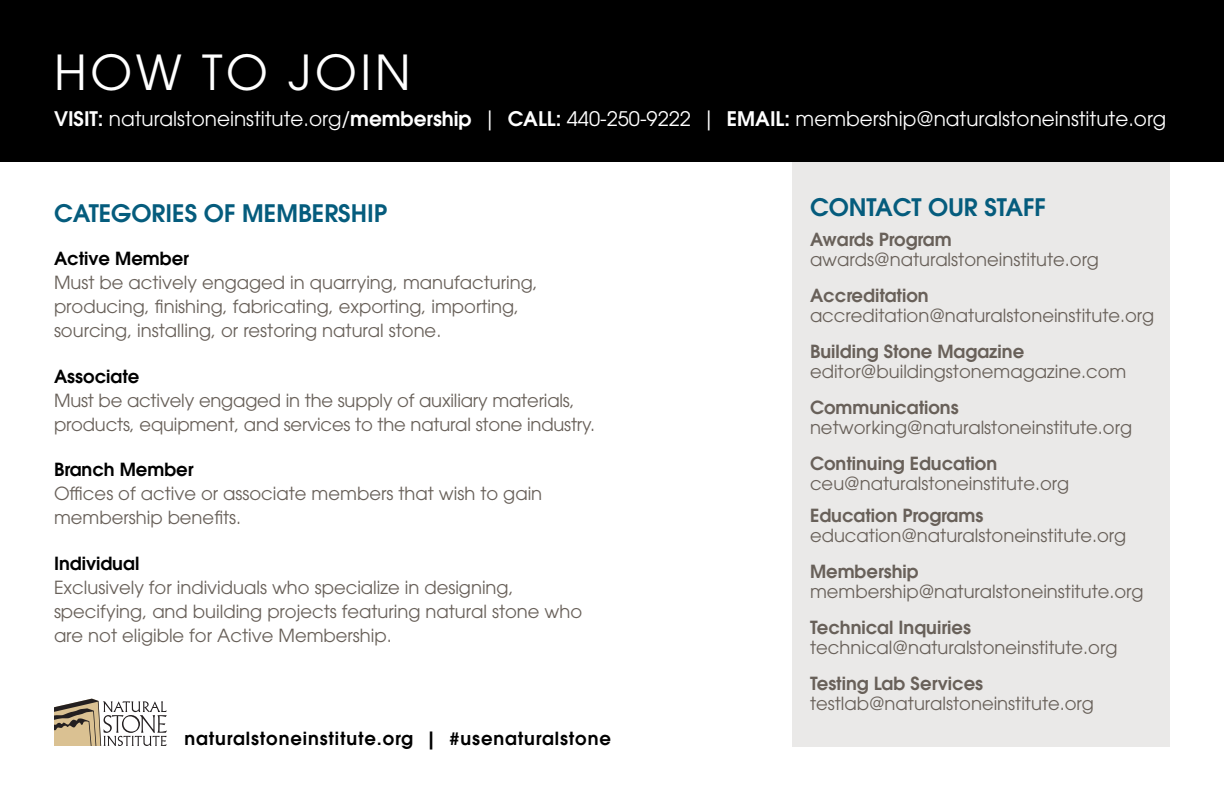
<style>
.page{position:relative;width:1224px;height:792px;background:#fff}
.page>*{position:absolute;margin:0;border:0;box-sizing:border-box;transform-origin:0 0}
.t1{font:48px "ITC Avant Garde Std";letter-spacing:.075em;color:#fff}
.t2{font:600 24px "ITC Avant Garde Std";color:#055c7d}
.t3{font:20px "ITC Avant Garde Std";color:#fff}
.t4{font:18px/24px "ITC Avant Garde Std";color:#686059}
.t5{font:600 18px "ITC Avant Garde Std";color:#686059}
.t6{font:600 18px "ITC Avant Garde Std";color:#000}
.t7{font:600 18px "ITC Avant Garde Std";letter-spacing:.05em;color:#000}
.s1{font-weight:600}
</style>
<div class="page">
<div style="left:792px;top:162px;width:378px;height:585px;background:#eae9e8"></div>
<svg style="left:54px;top:699px;width:113px;height:47px"></svg>
<div style="left:0;top:0;width:1224px;height:162px;background:#000"></div>
<h1 class="t1" style="left:54px;top:42px;width:358px">HOW TO JOIN</h1>
<p class="t3" style="left:54px;top:106px;width:1114px"><span class="s1">VISIT:</span> naturalstoneinstitute.org/<span class="s1">membership</span> | <span class="s1">CALL:</span> 440-250-9222 | <span class="s1">EMAIL:</span> membership@naturalstoneinstitute.org</p>
<h2 class="t2" style="left:54px;top:197px;width:335px">CATEGORIES OF MEMBERSHIP</h2>
<p class="t6" style="left:54px;top:247px;width:136px">Active Member</p>
<p class="t4" style="left:54px;top:270px;width:485px">Must be actively engaged in quarrying, manufacturing, producing, finishing, fabricating, exporting, importing, sourcing, installing, or restoring natural stone.</p>
<p class="t6" style="left:54px;top:364px;width:87px">Associate</p>
<p class="t4" style="left:54px;top:388px;width:543px">Must be actively engaged in the supply of auxiliary materials, products, equipment, and services to the natural stone industry.</p>
<p class="t6" style="left:54px;top:458px;width:141px">Branch Member</p>
<p class="t4" style="left:54px;top:481px;width:490px">Offices of active or associate members that wish to gain membership benefits.</p>
<p class="t6" style="left:54px;top:551px;width:87px">Individual</p>
<p class="t4" style="left:54px;top:575px;width:530px">Exclusively for individuals who specialize in designing, specifying, and building projects featuring natural stone who are not eligible for Active Membership.</p>
<p class="t7" style="left:184px;top:727px;width:428px">naturalstoneinstitute.org | #usenaturalstone</p>
<h2 class="t2" style="left:810px;top:192px;width:238px">CONTACT OUR STAFF</h2>
<p class="t5" style="left:810px;top:228px;width:143px">Awards Program</p>
<p class="t4" style="left:810px;top:248px;width:291px">awards@naturalstoneinstitute.org</p>
<p class="t5" style="left:810px;top:284px;width:120px">Accreditation</p>
<p class="t4" style="left:810px;top:304px;width:346px">accreditation@naturalstoneinstitute.org</p>
<p class="t5" style="left:810px;top:340px;width:216px">Building Stone Magazine</p>
<p class="t4" style="left:810px;top:360px;width:318px">editor@buildingstonemagazine.com</p>
<p class="t5" style="left:810px;top:396px;width:150px">Communications</p>
<p class="t4" style="left:810px;top:416px;width:324px">networking@naturalstoneinstitute.org</p>
<p class="t5" style="left:810px;top:452px;width:189px">Continuing Education</p>
<p class="t4" style="left:810px;top:472px;width:261px">ceu@naturalstoneinstitute.org</p>
<p class="t5" style="left:810px;top:504px;width:175px">Education Programs</p>
<p class="t4" style="left:810px;top:524px;width:318px">education@naturalstoneinstitute.org</p>
<p class="t5" style="left:810px;top:560px;width:110px">Membership</p>
<p class="t4" style="left:810px;top:580px;width:335px">membership@naturalstoneinstitute.org</p>
<p class="t5" style="left:810px;top:616px;width:162px">Technical Inquiries</p>
<p class="t4" style="left:810px;top:636px;width:309px">technical@naturalstoneinstitute.org</p>
<p class="t5" style="left:810px;top:672px;width:175px">Testing Lab Services</p>
<p class="t4" style="left:810px;top:692px;width:286px">testlab@naturalstoneinstitute.org</p>
</div>
